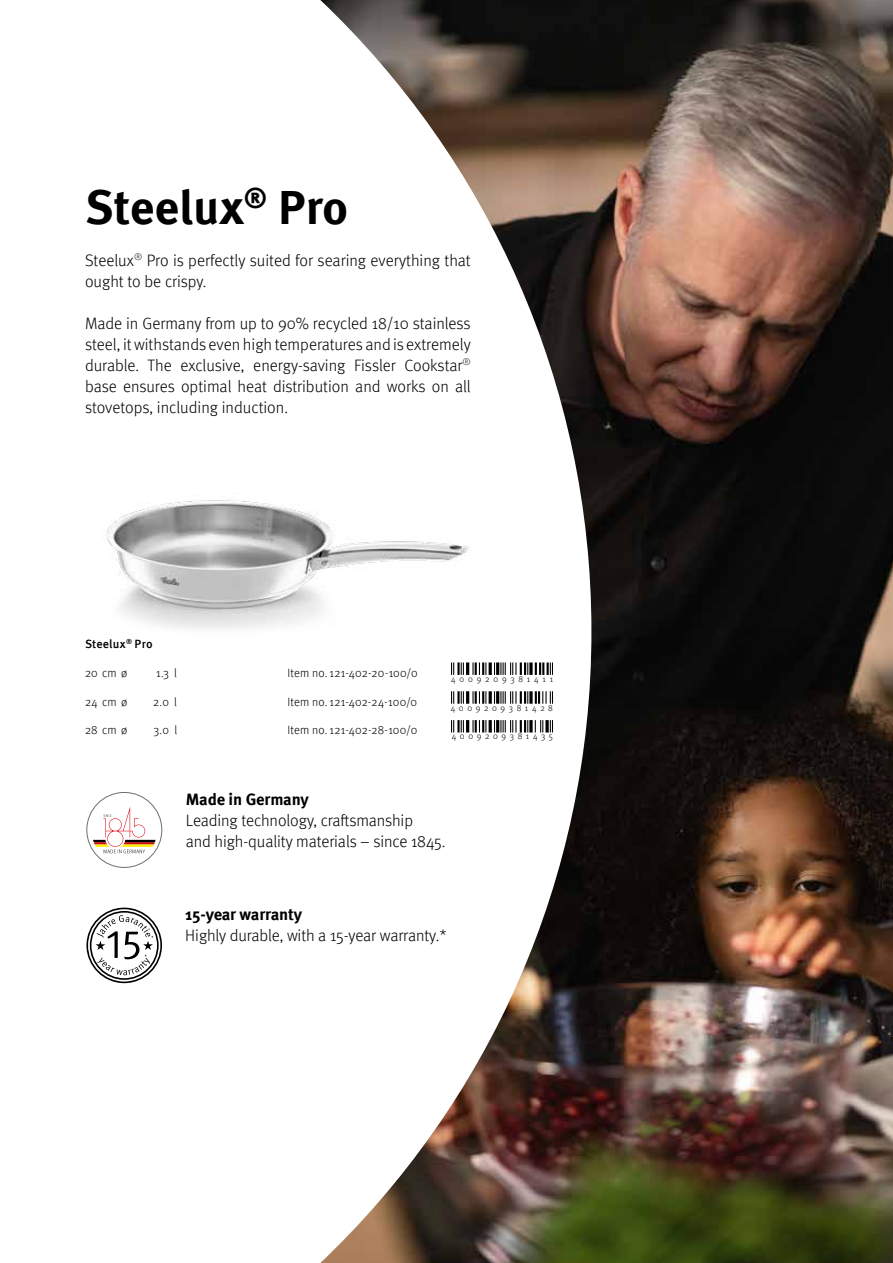
<style>
.page{position:relative;width:893px;height:1263px;background:#fff}
.page>*{position:absolute;margin:0;border:0;box-sizing:border-box;transform-origin:0 0}
.t1{font:700 48px "Meta Pro";color:#000}
.t2{font:300 16.5px/21px "Meta Pro";letter-spacing:-.005em;color:#000}
.t3{font:700 16.5px "Meta Pro";letter-spacing:-.01em;color:#000}
.t4{font:300 12px "Meta Pro";letter-spacing:.015em;color:#000}
.t5{font:500 12px "Meta Pro";letter-spacing:.015em;color:#000}
.t6{font:300 8.7px "Meta Pro";letter-spacing:.42em;color:#000}
</style>
<div class="page">
<img style="left:320px;top:0;width:573px;height:1263px">
<img style="left:106px;top:493px;width:370px;height:145px">
<svg style="left:535px;top:691px;width:18px;height:13px"></svg>
<svg style="left:529px;top:691px;width:4px;height:13px"></svg>
<svg style="left:451px;top:691px;width:77px;height:13px"></svg>
<svg style="left:550px;top:720px;width:3px;height:12px"></svg>
<svg style="left:545px;top:720px;width:4px;height:12px"></svg>
<svg style="left:535px;top:720px;width:8px;height:12px"></svg>
<svg style="left:529px;top:720px;width:4px;height:12px"></svg>
<svg style="left:451px;top:720px;width:77px;height:12px"></svg>
<svg style="left:535px;top:662px;width:18px;height:13px"></svg>
<svg style="left:529px;top:662px;width:4px;height:13px"></svg>
<svg style="left:451px;top:662px;width:77px;height:13px"></svg>
<div style="left:86px;top:792px;width:76px;height:76px;border:1px solid #706f6f;border-radius:50%"></div>
<svg style="left:93px;top:806px;width:63px;height:47px"></svg>
<svg style="left:86px;top:908px;width:76px;height:75px"></svg>
<h1 class="t1" style="left:85px;top:170px;width:265px">Steelux<sup>®</sup> Pro</h1>
<p class="t2" style="left:85px;top:249px;width:387px">Steelux<sup>®</sup> Pro is perfectly suited for searing everything that ought to be crispy.</p>
<p class="t2" style="left:85px;top:312px;width:387px;text-align:justify">Made in Germany from up to 90% recycled 18/10 stainless steel, it withstands even high temperatures and is extremely durable. The exclusive, energy-saving Fissler Cookstar<sup>® </sup>base ensures optimal heat distribution and works on all stovetops, including induction.</p>
<p class="t5" style="left:85px;top:635px;width:69px">Steelux<sup>®</sup> Pro</p>
<p class="t4" style="left:85px;top:664px;width:44px">20 cm ø</p>
<p class="t4" style="left:156px;top:664px;width:22px">1.3 l</p>
<p class="t4" style="left:288px;top:664px;width:132px">Item no. 121-402-20-100/0</p>
<p class="t4" style="left:85px;top:693px;width:44px">24 cm ø</p>
<p class="t4" style="left:153px;top:693px;width:25px">2.0 l</p>
<p class="t4" style="left:288px;top:693px;width:131px">Item no. 121-402-24-100/0</p>
<p class="t4" style="left:85px;top:722px;width:44px">28 cm ø</p>
<p class="t4" style="left:153px;top:722px;width:25px">3.0 l</p>
<p class="t4" style="left:288px;top:722px;width:131px">Item no. 121-402-28-100/0</p>
<p class="t6" style="left:451px;top:672px;width:103px">4009209381411</p>
<p class="t6" style="left:451px;top:701px;width:104px">4009209381428</p>
<p class="t6" style="left:452px;top:730px;width:103px">4009209381435</p>
<p class="t3" style="left:186px;top:786px;width:125px">Made in Germany</p>
<p class="t2" style="left:186px;top:809px;width:261px">Leading technology, craftsmanship<br>and high-quality materials – since 1845.</p>
<p class="t3" style="left:185px;top:901px;width:118px">15-year warranty</p>
<p class="t2" style="left:185px;top:924px;width:263px">Highly durable, with a 15-year warranty.*</p>
</div>
